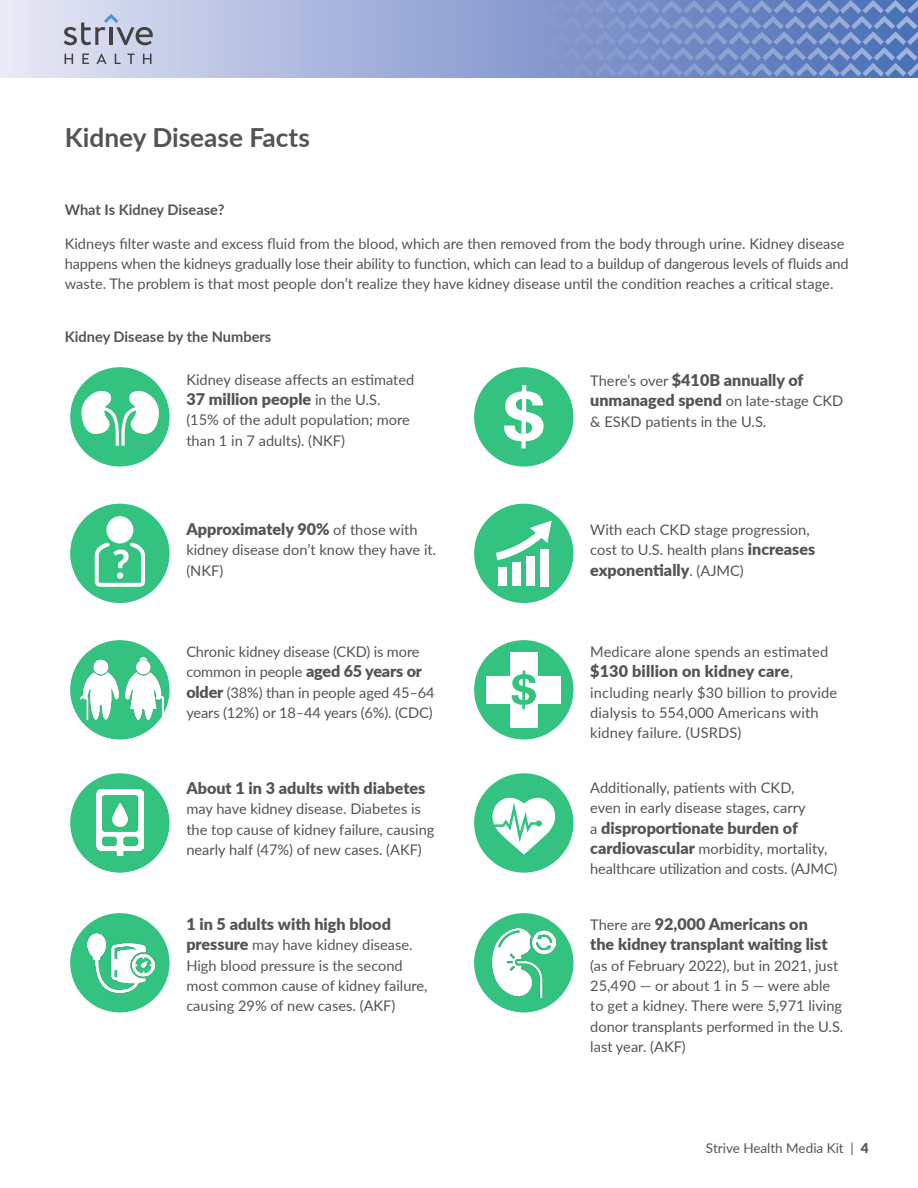
<style>
.page{position:relative;width:918px;height:1188px;background:#fff}
.page>*{position:absolute;margin:0;border:0;box-sizing:border-box;transform-origin:0 0}
.t1{font:700 26.25px "Lato";color:#545456}
.t2{font:900 16.2px/20.2px "Lato";color:#545456}
.t3{font:14.7px/20.2px "Lato";color:#545456}
.t4{font:700 14.7px "Lato";color:#545456}
.t5{font:13.5px "Lato";color:#545456}
.s1{font-weight:400;font-size:14.7px}
.s2{font-weight:900;font-size:16.2px}
.s3{font-weight:900}
</style>
<div class="page">
<svg style="left:0;top:0;width:918px;height:77px;background:#b4bee0"></svg>
<svg style="left:65px;top:54px;width:8px;height:10px"></svg>
<svg style="left:82px;top:54px;width:7px;height:10px"></svg>
<svg style="left:97px;top:53px;width:9px;height:11px"></svg>
<svg style="left:115px;top:54px;width:6px;height:10px"></svg>
<svg style="left:128px;top:54px;width:7px;height:10px"></svg>
<svg style="left:143px;top:54px;width:9px;height:10px"></svg>
<svg style="left:64px;top:14px;width:89px;height:31px;background:#afb4c5"></svg>
<svg style="left:516px;top:0;width:402px;height:76px;background:#768fc7"></svg>
<div style="left:70px;top:367px;width:100px;height:100px;background:#33c280;border-radius:50%"></div>
<svg style="left:81px;top:391px;width:78px;height:55px"></svg>
<div style="left:474px;top:640px;width:99px;height:100px;background:#33c280;border-radius:50%"></div>
<div style="left:510px;top:652px;width:28px;height:24px;background:#fff"></div>
<div style="left:510px;top:704px;width:28px;height:23px;background:#fff"></div>
<div style="left:538px;top:676px;width:23px;height:28px;background:#fff"></div>
<div style="left:510px;top:676px;width:28px;height:28px;background:#fff"></div>
<div style="left:486px;top:676px;width:24px;height:28px;background:#fff"></div>
<svg style="left:512px;top:670px;width:24px;height:39px"></svg>
<div style="left:70px;top:504px;width:100px;height:99px;background:#33c280;border-radius:50%"></div>
<div style="left:106px;top:516px;width:27px;height:27px;background:#fff;border-radius:50%"></div>
<svg style="left:95px;top:543px;width:50px;height:44px"></svg>
<div style="left:70px;top:640px;width:100px;height:100px;background:#33c280;border-radius:50%"></div>
<img style="left:80px;top:658px;width:83px;height:62px">
<div style="left:70px;top:913px;width:100px;height:99px;background:#33c280;border-radius:50%"></div>
<img style="left:88px;top:933px;width:66px;height:59px">
<div style="left:474px;top:367px;width:99px;height:100px;background:#33c280;border-radius:50%"></div>
<svg style="left:504px;top:385px;width:40px;height:63px"></svg>
<div style="left:70px;top:773px;width:100px;height:100px;background:#33c280;border-radius:50%"></div>
<img style="left:96px;top:790px;width:47px;height:66px">
<div style="left:474px;top:504px;width:99px;height:99px;background:#33c280;border-radius:50%"></div>
<div style="left:540px;top:549px;width:9px;height:37px;background:#fff"></div>
<div style="left:527px;top:556px;width:8px;height:30px;background:#fff"></div>
<div style="left:512px;top:562px;width:9px;height:24px;background:#fff"></div>
<div style="left:499px;top:568px;width:8px;height:18px;background:#fff"></div>
<svg style="left:496px;top:521px;width:56px;height:39px"></svg>
<div style="left:474px;top:773px;width:99px;height:100px;background:#33c280;border-radius:50%"></div>
<svg style="left:487px;top:786px;width:80px;height:69px"></svg>
<div style="left:474px;top:913px;width:99px;height:99px;background:#33c280;border-radius:50%"></div>
<img style="left:492px;top:928px;width:63px;height:69px">
<h1 class="t1" style="left:65px;top:118px;width:247px">Kidney Disease Facts</h1>
<p class="t4" style="left:65px;top:199px;width:161px">What Is Kidney Disease?</p>
<p class="t3" style="left:65px;top:232px;width:786px">Kidneys filter waste and excess fluid from the blood, which are then removed from the body through urine. Kidney disease happens when the kidneys gradually lose their ability to function, which can lead to a buildup of dangerous levels of fluids and waste. The problem is that most people don’t realize they have kidney disease until the condition reaches a critical stage.</p>
<p class="t4" style="left:65px;top:326px;width:208px">Kidney Disease by the Numbers</p>
<p class="t3" style="left:186px;top:369px;width:230px">Kidney disease affects an estimated</p>
<p class="t2" style="left:186px;top:388px;width:196px">37 million people <span class="s1">in the U.S.</span></p>
<p class="t3" style="left:186px;top:409px;width:225px">(15% of the adult population; more than 1 in 7 adults). (NKF)</p>
<p class="t2" style="left:590px;top:369px;width:215px"><span class="s1">There’s over</span> $410B annually of</p>
<p class="t3" style="left:590px;top:390px;width:255px"><span class="s2">unmanaged spend</span> on late-stage CKD &amp; ESKD patients in the U.S.</p>
<p class="t2" style="left:186px;top:518px;width:233px">Approximately 90% <span class="s1">of those with</span></p>
<p class="t3" style="left:186px;top:539px;width:251px">kidney disease don’t know they have it. (NKF)</p>
<p class="t3" style="left:590px;top:519px;width:227px">With each CKD stage progression, cost to U.S. health plans <span class="s2">increases</span></p>
<p class="t2" style="left:590px;top:559px;width:155px">exponentially<span class="s1">. (AJMC)</span></p>
<p class="t3" style="left:186px;top:641px;width:250px">Chronic kidney disease (CKD) is more common in people <span class="s2">aged 65 years or older</span> (38%) than in people aged 45–64 years (12%) or 18–44 years (6%). (CDC)</p>
<p class="t3" style="left:590px;top:641px;width:240px">Medicare alone spends an estimated</p>
<p class="t2" style="left:590px;top:660px;width:204px">$130 billion on kidney care<span class="s1">,</span></p>
<p class="t3" style="left:590px;top:681px;width:248px">including nearly $30 billion to provide dialysis to 554,000 Americans with kidney failure. (USRDS)</p>
<p class="t2" style="left:186px;top:777px;width:241px">About 1 in 3 adults with diabetes</p>
<p class="t3" style="left:186px;top:798px;width:250px">may have kidney disease. Diabetes is the top cause of kidney failure, causing nearly half (47%) of new cases. (AKF)</p>
<p class="t2" style="left:186px;top:913px;width:206px">1 in 5 adults with high blood</p>
<p class="t3" style="left:186px;top:934px;width:243px"><span class="s2">pressure</span> may have kidney disease.<br>High blood pressure is the second most common cause of kidney failure, causing 29% of new cases. (AKF)</p>
<p class="t3" style="left:590px;top:777px;width:217px">Additionally, patients with CKD, even in early disease stages, carry</p>
<p class="t2" style="left:590px;top:817px;width:209px"><span class="s1">a</span> disproportionate burden of</p>
<p class="t3" style="left:590px;top:838px;width:249px"><span class="s2">cardiovascular</span> morbidity, mortality, healthcare utilization and costs. (AJMC)</p>
<p class="t2" style="left:590px;top:913px;width:239px"><span class="s1">There are</span> 92,000 Americans on the kidney transplant waiting list</p>
<p class="t3" style="left:590px;top:955px;width:255px">(as of February 2022), but in 2021, just 25,490 — or about 1 in 5 — were able to get a kidney. There were 5,971 living donor transplants performed in the U.S. last year. (AKF)</p>
<p class="t5" style="left:706px;top:1138px;width:164px">Strive Health Media Kit | <span class="s3">4</span></p>
</div>
